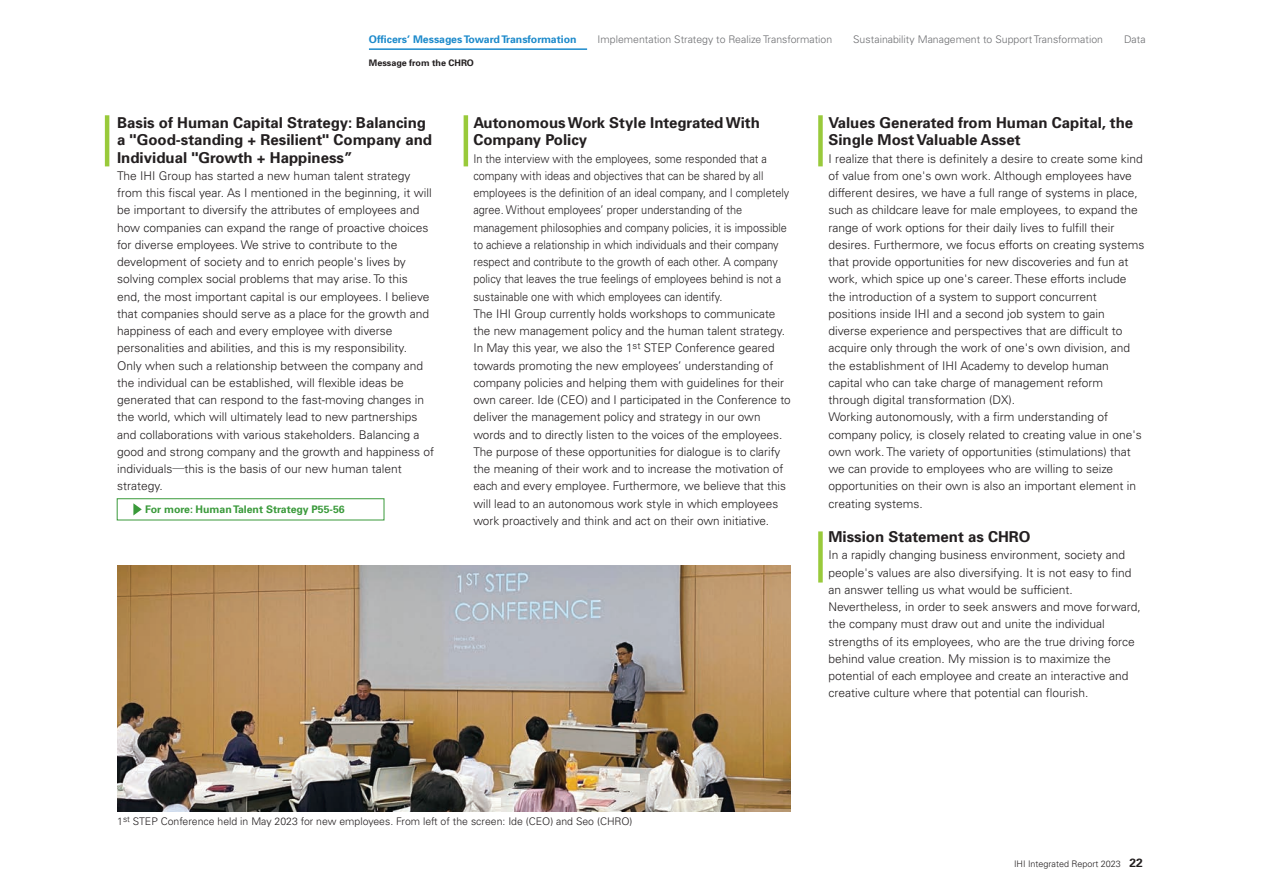
<style>
.page{position:relative;width:1263px;height:893px;background:#fff}
.page>*{position:absolute;margin:0;border:0;box-sizing:border-box;transform-origin:0 0}
.t1{font:700 15px/17.2px "Univers";color:#231f20}
.t2{font:300 12px/17.2px "Univers";color:#231f20}
.t3{font:300 12px/17.2px "Univers";color:#231f20;scale:.91 1}
.t4{font:300 10.5px "Univers";color:#6c6d70}
.t5{font:300 10.5px "Univers";color:#231f20}
.t6{font:700 10.5px "Univers";color:#3a9a3b}
.t7{font:300 9px "Univers";color:#231f20}
.t8{font:700 9px "Univers";color:#231f20}
.s1{font-weight:700;color:#1d8acb}
.s2{font-family:"Hiragino UD Sans Std W3";font-weight:400}
.s3{font-family:"Koz Go Pr 6 N";font-weight:400}
.s4{font-weight:700;font-size:12px}
</style>
<div class="page">
<img style="left:117px;top:565px;width:674px;height:246px">
<hr style="left:105px;top:115px;width:4px;height:51px;background:#99ca3b">
<hr style="left:464px;top:115px;width:4px;height:51px;background:#99ca3b">
<div style="left:818px;top:115px;width:5px;height:51px;background:#99ca3b"></div>
<div style="left:818px;top:531px;width:5px;height:52px;background:#99ca3b"></div>
<div style="left:117px;top:498px;width:267px;height:22px;border:1px solid #3a9a3b"></div>
<svg style="left:133px;top:503px;width:9px;height:12px"></svg>
<hr style="left:369px;top:48px;width:218px;height:2px;background:#1d8acb">
<p class="t4" style="left:369px;top:33px;width:778px"><span class="s1">Officers’ Messages Toward Transformation</span><span class="s2">　　</span>Implementation Strategy to Realize Transformation<span class="s2">　　</span>Sustainability Management to Support Transformation<span class="s2">　　</span>Data</p>
<p class="t8" style="left:369px;top:57px;width:107px">Message from the CHRO</p>
<p class="t1" style="left:117px;top:114px;width:316px">Basis of Human Capital Strategy: Balancing a "Good-standing + Resilient" Company and<br>Individual "Growth + Happiness”</p>
<p class="t2" style="left:117px;top:167px;width:318px">The IHI Group has started a new human talent strategy from this fiscal year. As I mentioned in the beginning, it will be important to diversify the attributes of employees and how companies can expand the range of proactive choices for diverse employees. We strive to contribute to the development of society and to enrich people's lives by solving complex social problems that may arise. To this end, the most important capital is our employees. I believe that companies should serve as a place for the growth and happiness of each and every employee with diverse personalities and abilities, and this is my responsibility.<br>Only when such a relationship between the company and the individual can be established, will flexible ideas be generated that can respond to the fast-moving changes in the world, which will ultimately lead to new partnerships and collaborations with various stakeholders. Balancing a good and strong company and the growth and happiness of individuals<span class="s3">―</span>this is the basis of our new human talent strategy.</p>
<p class="t6" style="left:145px;top:503px;width:201px">For more: Human Talent Strategy P55-56</p>
<p class="t1" style="left:473px;top:114px;width:288px">Autonomous Work Style Integrated With<br>Company Policy</p>
<p class="t3" style="left:473px;top:149px;width:350px">In the interview with the employees, some responded that a company with ideas and objectives that can be shared by all employees is the definition of an ideal company, and I completely agree. Without employees’ proper understanding of the management philosophies and company policies, it is impossible to achieve a relationship in which individuals and their company respect and contribute to the growth of each other. A company policy that leaves the true feelings of employees behind is not a sustainable one with which employees can identify.<br>The IHI Group currently holds workshops to communicate the new management policy and the human talent strategy.<br>In May this year, we also the 1<sup>st</sup> STEP Conference geared towards promoting the new employees’ understanding of company policies and helping them with guidelines for their own career. Ide (CEO) and I participated in the Conference to deliver the management policy and strategy in our own words and to directly listen to the voices of the employees.<br>The purpose of these opportunities for dialogue is to clarify the meaning of their work and to increase the motivation of each and every employee. Furthermore, we believe that this will lead to an autonomous work style in which employees work proactively and think and act on their own initiative.</p>
<p class="t1" style="left:828px;top:114px;width:306px">Values Generated from Human Capital, the<br>Single Most Valuable Asset</p>
<p class="t2" style="left:828px;top:149px;width:317px">I realize that there is definitely a desire to create some kind of value from one's own work. Although employees have different desires, we have a full range of systems in place, such as childcare leave for male employees, to expand the range of work options for their daily lives to fulfill their desires. Furthermore, we focus efforts on creating systems that provide opportunities for new discoveries and fun at work, which spice up one's career. These efforts include the introduction of a system to support concurrent positions inside IHI and a second job system to gain diverse experience and perspectives that are difficult to acquire only through the work of one's own division, and the establishment of IHI Academy to develop human capital who can take charge of management reform through digital transformation (DX).<br>Working autonomously, with a firm understanding of company policy, is closely related to creating value in one's own work. The variety of opportunities (stimulations) that we can provide to employees who are willing to seize opportunities on their own is also an important element in creating systems.</p>
<p class="t1" style="left:828px;top:528px;width:204px">Mission Statement as CHRO</p>
<p class="t2" style="left:828px;top:546px;width:314px">In a rapidly changing business environment, society and people's values are also diversifying. It is not easy to find an answer telling us what would be sufficient.<br>Nevertheless, in order to seek answers and move forward, the company must draw out and unite the individual strengths of its employees, who are the true driving force behind value creation. My mission is to maximize the potential of each employee and create an interactive and creative culture where that potential can flourish.</p>
<p class="t5" style="left:117px;top:815px;width:517px">1<sup>st</sup> STEP Conference held in May 2023 for new employees. From left of the screen: Ide (CEO) and Seo (CHRO)</p>
<p class="t7" style="left:1014px;top:859px;width:130px">IHI Integrated Report 2023 <span class="s4">22</span></p>
</div>
